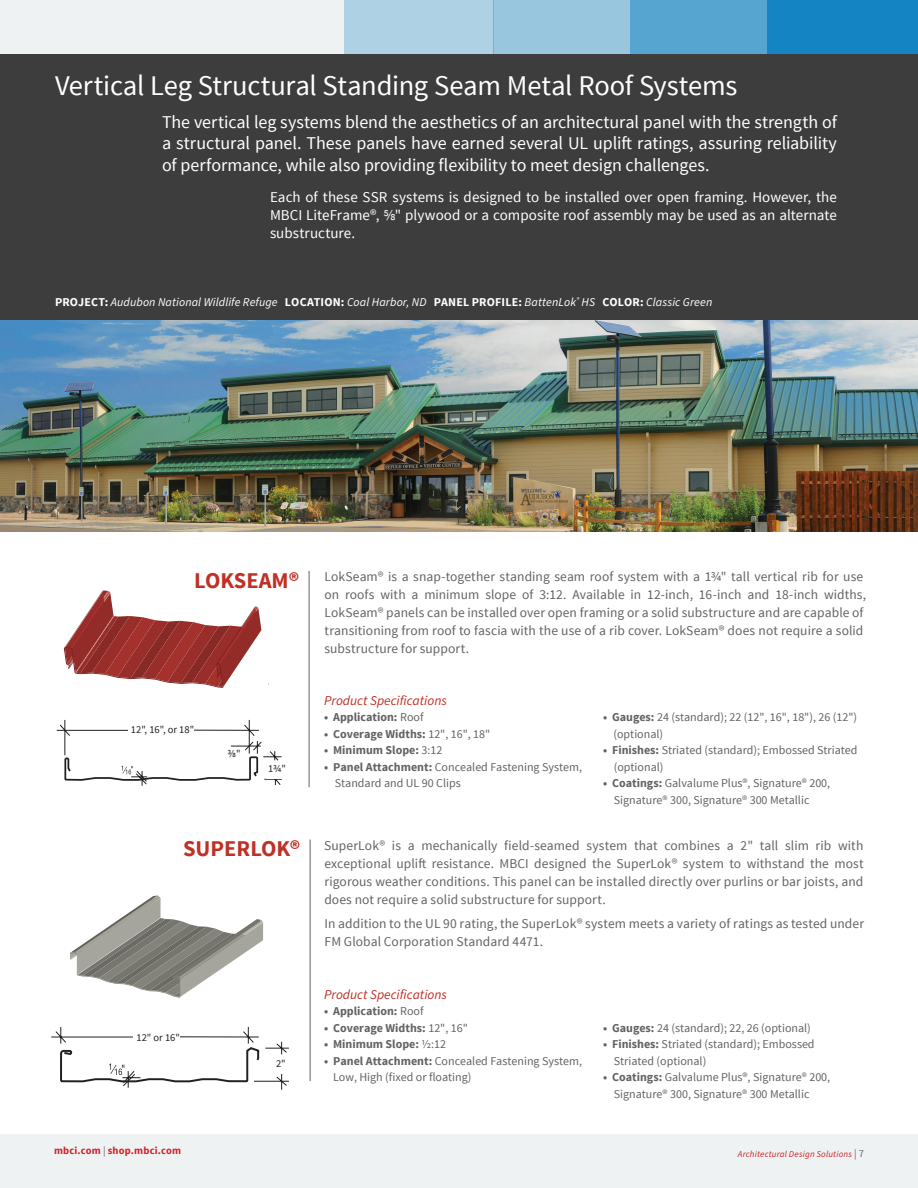
<style>
.page{position:relative;width:918px;height:1188px;background:#eff2f3}
.page>*{position:absolute;margin:0;border:0;box-sizing:border-box;transform-origin:0 0}
.t1{font:28.5px "Source Sans Pro";letter-spacing:-.01em;color:#fff}
.t2{font:700 22.5px "Source Sans Pro";color:#bf3126}
.t3{font:18px/21.6px "Source Sans Pro";letter-spacing:-.01em;color:#fff;text-align:justify}
.t4{font:15px/18px "Source Sans Pro";letter-spacing:.005em;color:#fff;text-align:justify}
.t5{font:13.5px/18px "Source Sans Pro";letter-spacing:.005em;color:#636366}
.t6{font:italic 13.5px "Source Sans Pro";color:#bf3126}
.t7{font:12px/16.5px "Source Sans Pro";color:#636366}
.t8{font:700 12px "Source Sans Pro";color:#636366}
.t9{font:italic 12px "Source Sans Pro";letter-spacing:.01em;color:#fff}
.t10{font:10.5px "Source Sans Pro";color:#231f20}
.t11{font:700 10.5px "Source Sans Pro";letter-spacing:.02em;color:#d1232a}
.t12{font:italic 9px "Source Sans Pro";letter-spacing:.015em;color:#d1232a}
.s1{font-weight:700;font-style:normal}
.s2{font-weight:400}
.s3{font-weight:700}
.s4{font-weight:400;color:#636366}
.s5{font-style:normal;font-size:10.5px;color:#636366}
</style>
<div class="page">
<div style="left:0;top:57px;width:918px;height:1077px;background:#fff"></div>
<div style="left:767px;top:0;width:151px;height:54px;background:#1584c2"></div>
<div style="left:630px;top:0;width:137px;height:54px;background:#56a5d0"></div>
<div style="left:493px;top:0;width:137px;height:54px;background:#98c6df"></div>
<div style="left:344px;top:0;width:149px;height:54px;background:#aed1e4"></div>
<hr style="left:309px;top:571px;width:1px;height:216px;background:#636366">
<svg style="left:64px;top:590px;width:197px;height:98px"></svg>
<hr style="left:310px;top:840px;width:1px;height:241px;background:#636366">
<svg style="left:70px;top:895px;width:193px;height:103px"></svg>
<hr style="left:57px;top:730px;width:87px;height:1px;background:#231f20">
<svg style="left:59px;top:719px;width:223px;height:67px"></svg>
<div style="left:129px;top:725px;width:65px;height:11px;background:#fff"></div>
<div style="left:223px;top:749px;width:19px;height:15px;background:#fff"></div>
<div style="left:266px;top:764px;width:19px;height:14px;background:#fff"></div>
<svg style="left:51px;top:1027px;width:238px;height:63px"></svg>
<div style="left:134px;top:1033px;width:46px;height:9px;background:#fff"></div>
<div style="left:270px;top:1060px;width:19px;height:14px;background:#fff"></div>
<img style="left:0;top:320px;width:918px;height:212px">
<div style="left:0;top:54px;width:918px;height:266px;background:#3d3d3d"></div>
<p class="t1" style="left:55px;top:68px;width:684px">Vertical Leg Structural Standing Seam Metal Roof Systems</p>
<p class="t3" style="left:162px;top:111px;width:676px">The vertical leg systems blend the aesthetics of an architectural panel with the strength of a structural panel. These panels have earned several UL uplift ratings, assuring reliability of performance, while also providing flexibility to meet design challenges.</p>
<p class="t4" style="left:270px;top:189px;width:569px">Each of these SSR systems is designed to be installed over open framing. However, the MBCI LiteFrame®, ⅝" plywood or a composite roof assembly may be used as an alternate substructure.</p>
<p class="t9" style="left:55px;top:294px;width:659px"><span class="s1">PROJECT:</span> Audubon National Wildlife Refuge <span class="s1">LOCATION:</span> Coal Harbor, ND <span class="s1">PANEL PROFILE:</span> BattenLok<sup>®</sup> HS <span class="s1">COLOR:</span> Classic Green</p>
<p class="t2" style="left:194px;top:566px;width:106px">LOKSEAM®</p>
<p class="t5" style="left:324px;top:568px;width:543px">LokSeam® is a snap-together standing seam roof system with a 1¾" tall vertical rib for use on roofs with a minimum slope of 3:12. Available in 12-inch, 16-inch and 18-inch widths, LokSeam® panels can be installed over open framing or a solid substructure and are capable of transitioning from roof to fascia with the use of a rib cover. LokSeam® does not require a solid substructure for support.</p>
<p class="t6" style="left:324px;top:691px;width:124px">Product Specifications</p>
<p class="t8" style="left:324px;top:709px;width:101px">• Application: <span class="s2">Roof</span></p>
<p class="t8" style="left:324px;top:726px;width:168px">• Coverage Widths: <span class="s2">12", 16", 18"</span></p>
<p class="t8" style="left:324px;top:742px;width:120px">• Minimum Slope: <span class="s2">3:12</span></p>
<p class="t7" style="left:324px;top:759px;width:260px"><span class="s3">• Panel Attachment:</span> Concealed Fastening System,</p>
<p class="t7" style="left:335px;top:775px;width:127px">Standard and UL 90 Clips</p>
<p class="t7" style="left:614px;top:709px;width:245px;text-indent:-10px"><span class="s3">• Gauges:</span> 24 (standard); 22 (12", 16", 18"), 26 (12") (optional)</p>
<p class="t7" style="left:603px;top:742px;width:256px"><span class="s3">• Finishes:</span> Striated (standard); Embossed Striated</p>
<p class="t7" style="left:614px;top:759px;width:51px">(optional)</p>
<p class="t7" style="left:603px;top:775px;width:229px"><span class="s3">• Coatings:</span> Galvalume Plus®, Signature® 200,</p>
<p class="t7" style="left:614px;top:792px;width:197px">Signature® 300, Signature® 300 Metallic</p>
<p class="t10" style="left:131px;top:723px;width:65px">12", 16", or 18"</p>
<p class="t10" style="left:227px;top:747px;width:15px">⅜"</p>
<p class="t10" style="left:268px;top:762px;width:20px">1¾"</p>
<p class="t2" style="left:183px;top:834px;width:119px">SUPERLOK®</p>
<p class="t5" style="left:324px;top:836px;width:541px;text-align:justify">SuperLok® is a mechanically field-seamed system that combines a 2" tall slim rib with exceptional uplift resistance. MBCI designed the SuperLok® system to withstand the most rigorous weather conditions. This panel can be installed directly over purlins or bar joists, and does not require a solid substructure for support.</p>
<p class="t5" style="left:325px;top:915px;width:541px">In addition to the UL 90 rating, the SuperLok® system meets a variety of ratings as tested under<br>FM Global Corporation Standard 4471.</p>
<p class="t6" style="left:324px;top:985px;width:125px">Product Specifications</p>
<p class="t8" style="left:324px;top:1003px;width:101px">• Application: <span class="s2">Roof</span></p>
<p class="t8" style="left:324px;top:1020px;width:145px">• Coverage Widths: <span class="s2">12", 16"</span></p>
<p class="t8" style="left:324px;top:1036px;width:124px">• Minimum Slope: <span class="s2">½:12</span></p>
<p class="t7" style="left:333px;top:1052px;width:250px;text-indent:-9px"><span class="s3">• Panel Attachment:</span> Concealed Fastening System,<br>Low, High (fixed or floating)</p>
<p class="t7" style="left:603px;top:1019px;width:209px"><span class="s3">• Gauges:</span> 24 (standard); 22, 26 (optional)</p>
<p class="t7" style="left:603px;top:1036px;width:213px"><span class="s3">• Finishes:</span> Striated (standard); Embossed</p>
<p class="t7" style="left:614px;top:1052px;width:94px">Striated (optional)</p>
<p class="t7" style="left:603px;top:1069px;width:229px"><span class="s3">• Coatings:</span> Galvalume Plus®, Signature® 200,</p>
<p class="t7" style="left:614px;top:1085px;width:197px">Signature® 300, Signature® 300 Metallic</p>
<p class="t10" style="left:137px;top:1031px;width:45px">12" or 16"</p>
<p class="t10" style="left:276px;top:1057px;width:11px">2"</p>
<p class="t11" style="left:54px;top:1144px;width:129px">mbci.com <span class="s4">|</span> shop.mbci.com</p>
<p class="t12" style="left:738px;top:1148px;width:128px">Architectural Design Solutions <span class="s5">| 7</span></p>
</div>
